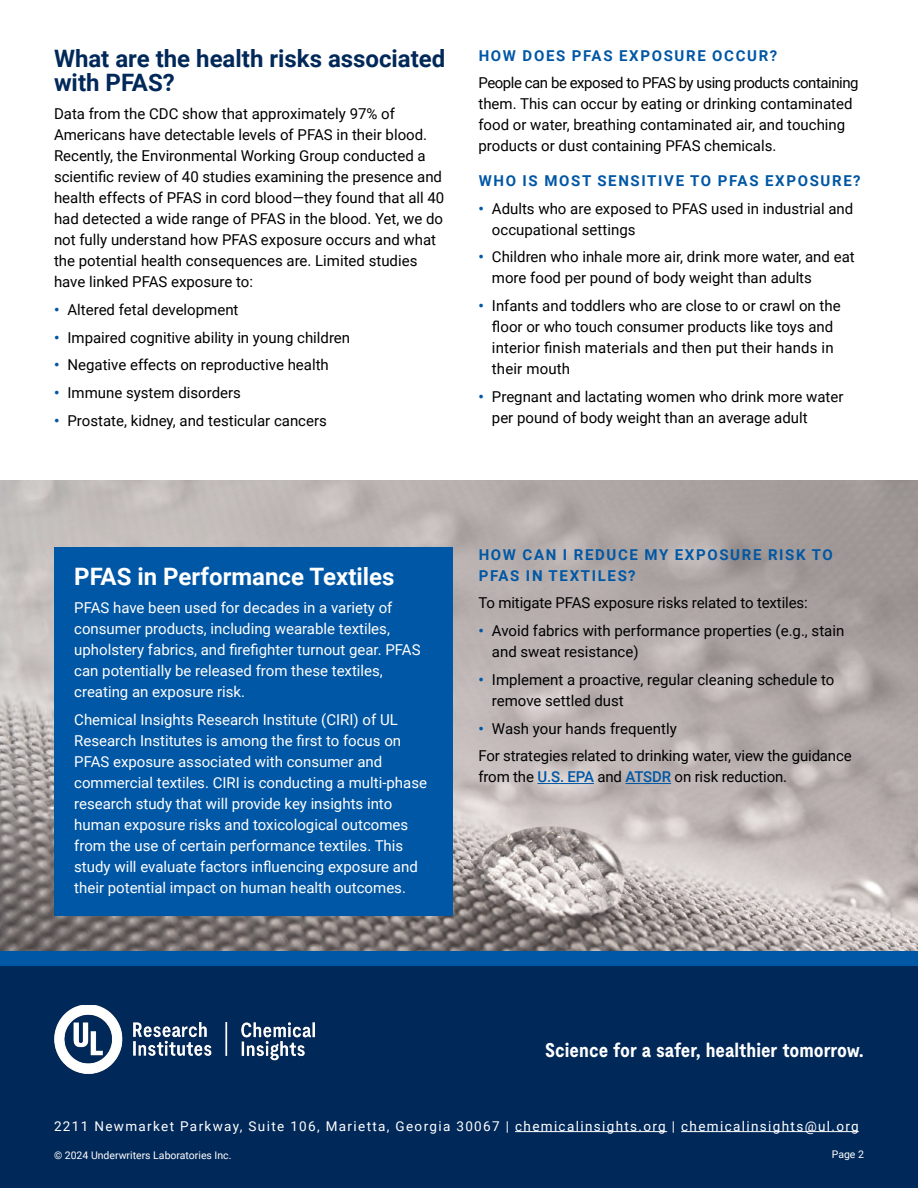
<style>
.page{position:relative;width:918px;height:1188px;background:#fff}
.page>*{position:absolute;margin:0;border:0;box-sizing:border-box;transform-origin:0 0}
.t1{font:700 24px/24px "Roboto";color:#002859}
.t2{font:700 24px "Roboto";color:#fff}
.t3{font:700 condensed 19.8px "UL Moderat";color:#fff}
.t4{font:15px/21px "Roboto";color:#000}
.t5{font:15px/21px "Roboto";color:#fff}
.t6{font:700 15px/21px "Roboto";letter-spacing:.11em;color:#0057a5}
.t7{font:13.5px "Roboto";letter-spacing:.1em;color:#fff}
.t8{font:10.5px "Roboto";color:#fff}
.s1{font-weight:700;color:#0057a5}
.s2{font-weight:500;color:#0057a5}
</style>
<div class="page">
<div style="left:0;top:1128px;width:918px;height:60px;background:#002859"></div>
<div style="left:0;top:952px;width:918px;height:182px;background:#002859"></div>
<img style="left:54px;top:1005px;width:261px;height:68px">
<hr style="left:515px;top:1131px;width:152px;height:1px;background:#fff">
<hr style="left:681px;top:1131px;width:178px;height:1px;background:#fff">
<div style="left:0;top:952px;width:918px;height:14px;background:#0057a5"></div>
<img style="left:0;top:480px;width:918px;height:471px">
<div style="left:54px;top:547px;width:398px;height:368px;background:#0057a5"></div>
<hr style="left:537px;top:783px;width:57px;height:1px;background:#0057a5">
<hr style="left:626px;top:783px;width:45px;height:1px;background:#0057a5">
<div style="left:0;top:951px;width:918px;height:13px;background:#0057a5"></div>
<h1 class="t1" style="left:54px;top:46px;width:393px">What are the health risks associated with PFAS?</h1>
<p class="t4" style="left:54px;top:103px;width:392px">Data from the CDC show that approximately 97% of Americans have detectable levels of PFAS in their blood.<br>Recently, the Environmental Working Group conducted a scientific review of 40 studies examining the presence and health effects of PFAS in cord blood—they found that all 40 had detected a wide range of PFAS in the blood. Yet, we do not fully understand how PFAS exposure occurs and what the potential health consequences are. Limited studies have linked PFAS exposure to:</p>
<p class="t4" style="left:54px;top:298px;width:186px"><span class="s1">•</span> Altered fetal development</p>
<p class="t4" style="left:54px;top:326px;width:298px"><span class="s1">•</span> Impaired cognitive ability in young children</p>
<p class="t4" style="left:54px;top:354px;width:276px"><span class="s1">•</span> Negative effects on reproductive health</p>
<p class="t4" style="left:54px;top:382px;width:188px"><span class="s1">•</span> Immune system disorders</p>
<p class="t4" style="left:54px;top:409px;width:274px"><span class="s1">•</span> Prostate, kidney, and testicular cancers</p>
<p class="t6" style="left:479px;top:44px;width:300px">HOW DOES PFAS EXPOSURE OCCUR?</p>
<p class="t4" style="left:478px;top:72px;width:382px">People can be exposed to PFAS by using products containing them. This can occur by eating or drinking contaminated food or water, breathing contaminated air, and touching products or dust containing PFAS chemicals.</p>
<p class="t6" style="left:479px;top:169px;width:383px">WHO IS MOST SENSITIVE TO PFAS EXPOSURE?</p>
<p class="t4" style="left:492px;top:197px;width:363px;text-indent:-14px"><span class="s1">•</span> Adults who are exposed to PFAS used in industrial and occupational settings</p>
<p class="t4" style="left:492px;top:246px;width:364px;text-indent:-14px"><span class="s1">•</span> Children who inhale more air, drink more water, and eat more food per pound of body weight than adults</p>
<p class="t4" style="left:492px;top:295px;width:350px;text-indent:-14px"><span class="s1">•</span> Infants and toddlers who are close to or crawl on the floor or who touch consumer products like toys and interior finish materials and then put their hands in their mouth</p>
<p class="t4" style="left:492px;top:385px;width:353px;text-indent:-14px"><span class="s1">•</span> Pregnant and lactating women who drink more water per pound of body weight than an average adult</p>
<h1 class="t2" style="left:74px;top:560px;width:322px">PFAS in Performance Textiles</h1>
<p class="t5" style="left:74px;top:597px;width:348px">PFAS have been used for decades in a variety of consumer products, including wearable textiles, upholstery fabrics, and firefighter turnout gear. PFAS can potentially be released from these textiles, creating an exposure risk.</p>
<p class="t5" style="left:74px;top:708px;width:354px">Chemical Insights Research Institute (CIRI) of UL Research Institutes is among the first to focus on PFAS exposure associated with consumer and commercial textiles. CIRI is conducting a multi-phase research study that will provide key insights into human exposure risks and toxicological outcomes from the use of certain performance textiles. This study will evaluate factors influencing exposure and their potential impact on human health outcomes.</p>
<p class="t6" style="left:479px;top:543px;width:356px">HOW CAN I REDUCE MY EXPOSURE RISK TO<br>PFAS IN TEXTILES?</p>
<p class="t4" style="left:478px;top:592px;width:331px">To mitigate PFAS exposure risks related to textiles:</p>
<p class="t4" style="left:492px;top:620px;width:354px;text-indent:-14px"><span class="s1">•</span> Avoid fabrics with performance properties (e.g., stain and sweat resistance)</p>
<p class="t4" style="left:492px;top:669px;width:344px;text-indent:-14px"><span class="s1">•</span> Implement a proactive, regular cleaning schedule to remove settled dust</p>
<p class="t4" style="left:478px;top:714px;width:375px;line-height:27.8px"><span class="s1">•</span> Wash your hands frequently<br>For strategies related to drinking water, view the guidance</p>
<p class="t4" style="left:478px;top:766px;width:310px">from the <span class="s2">U.S. EPA</span> and <span class="s2">ATSDR</span> on risk reduction.</p>
<h2 class="t3" style="left:545px;top:1034px;width:320px">Science for a safer, healthier tomorrow.</h2>
<p class="t7" style="left:54px;top:1116px;width:806px">2211 Newmarket Parkway, Suite 106, Marietta, Georgia 30067 | chemicalinsights.org | chemicalinsights@ul.org</p>
<p class="t8" style="left:54px;top:1147px;width:179px">© 2024 Underwriters Laboratories Inc.</p>
<p class="t8" style="left:832px;top:1147px;width:34px">Page 2</p>
</div>
